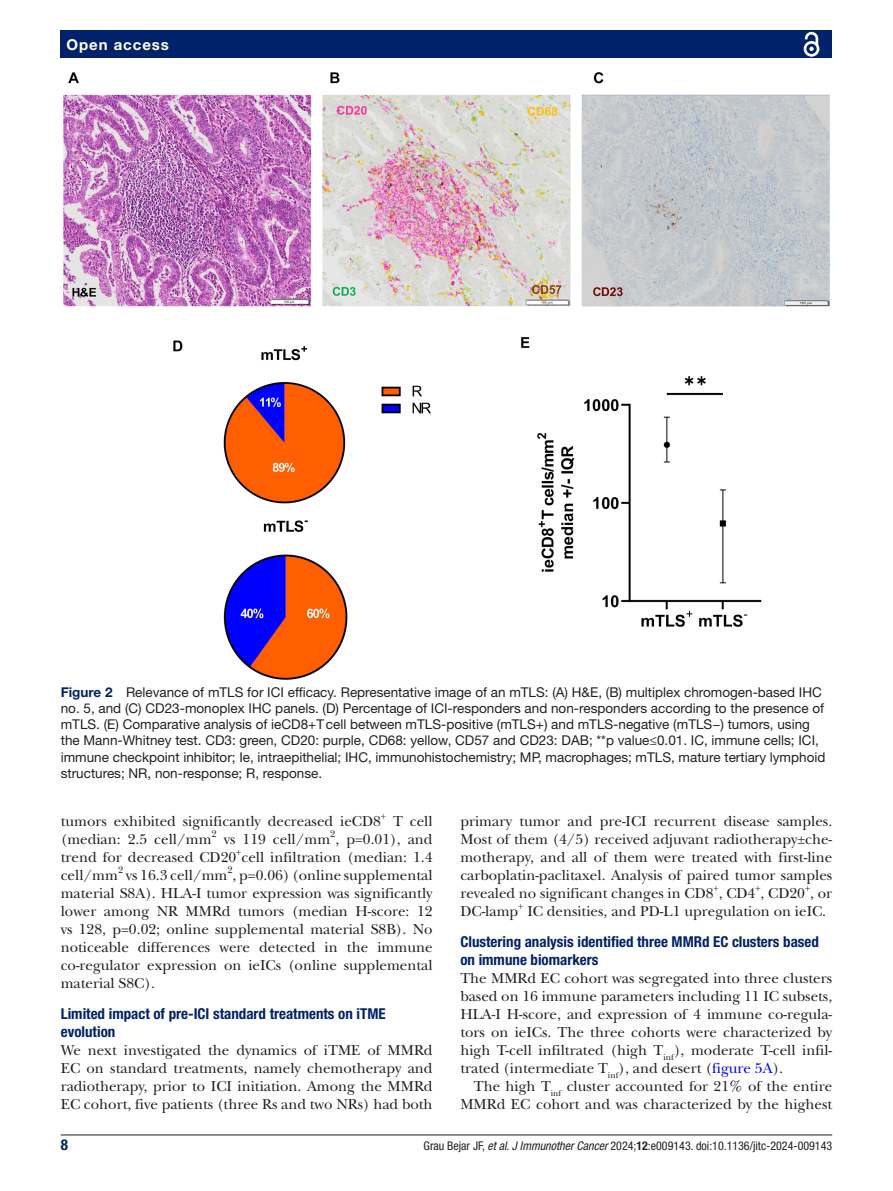
<style>
.page{position:relative;width:893px;height:1191px;background:#fff}
.page>*{position:absolute;margin:0;border:0;box-sizing:border-box;transform-origin:0 0}
.t1{font:15px/18px "New Baskerville";color:#231f20;text-align:justify}
.t2{font:700 condensed 15px/18px "Helvetica Neue LT Std";color:#00226b}
.t3{font:700 15px "Helvetica Neue LT Std";letter-spacing:.065em;color:#fff}
.t4{font:13.5px/16.2px "Helvetica Neue LT Std";color:#231f20}
.t5{font:condensed 12px "Helvetica Neue LT Std";color:#231f20}
.t6{font:9.9px "New Baskerville";color:#231f20}
.s1{font-weight:700;color:#00226b}
.s2{color:#00f}
.s3{font-style:italic}
.s4{font-weight:700}
</style>
<div class="page">
<hr style="left:61px;top:1134px;width:771px;height:1px;background:#231f20">
<div style="left:61px;top:31px;width:771px;height:27px;background:#00226b"></div>
<svg style="left:803px;top:31px;width:17px;height:26px"></svg>
<img style="left:64px;top:73px;width:765px;height:606px">
<p class="t3" style="left:66px;top:35px;width:104px">Open access</p>
<p class="t4" style="left:61px;top:683px;width:766px"><span class="s1">Figure 2</span> Relevance of mTLS for ICI efficacy. Representative image of an mTLS: (A) H&amp;E, (B) multiplex chromogen-based IHC no. 5, and (C) CD23-monoplex IHC panels. (D) Percentage of ICI-responders and non-responders according to the presence of mTLS. (E) Comparative analysis of ieCD8+Tcell between mTLS-positive (mTLS+) and mTLS-negative (mTLS−) tumors, using the Mann-Whitney test. CD3: green, CD20: purple, CD68: yellow, CD57 and CD23: DAB; **p value≤0.01. IC, immune cells; ICI, immune checkpoint inhibitor; Ie, intraepithelial; IHC, immunohistochemistry; MP, macrophages; mTLS, mature tertiary lymphoid structures; NR, non-response; R, response.</p>
<p class="t1" style="left:61px;top:812px;width:322px">tumors exhibited significantly decreased ieCD8</p>
<p class="t6" style="left:381px;top:810px;width:7px">+</p>
<p class="t1" style="left:393px;top:812px;width:41px">T cell</p>
<p class="t1" style="left:61px;top:830px;width:152px">(median: 2.5 cell/mm</p>
<p class="t6" style="left:212px;top:828px;width:7px">2</p>
<p class="t1" style="left:224px;top:830px;width:210px">vs 119 cell/mm , p=0.01), and</p>
<p class="t6" style="left:330px;top:828px;width:7px">2</p>
<p class="t1" style="left:61px;top:848px;width:373px">trend for decreased CD20 cell infiltration (median: 1.4</p>
<p class="t6" style="left:236px;top:846px;width:7px">+</p>
<p class="t6" style="left:227px;top:864px;width:7px">2</p>
<p class="t1" style="left:61px;top:884px;width:373px">material S8A). HLA-I tumor expression was significantly lower among NR MMRd tumors (median H-score: 12 vs 128, p=0.02; online supplemental material S8B). No noticeable differences were detected in the immune co-regulator expression on ieICs (online supplemental material S8C).</p>
<p class="t2" style="left:61px;top:1004px;width:326px">Limited impact of pre-ICI standard treatments on iTME evolution</p>
<p class="t1" style="left:61px;top:1041px;width:373px">We next investigated the dynamics of iTME of MMRd EC on standard treatments, namely chemotherapy and radiotherapy, prior to ICI initiation. Among the MMRd EC cohort, five patients (three Rs and two NRs) had both</p>
<p class="t1" style="left:61px;top:866px;width:59px">cell/mm</p>
<p class="t6" style="left:118px;top:864px;width:7px">2</p>
<p class="t1" style="left:126px;top:866px;width:308px">vs 16.3 cell/mm , p=0.06) (online supplemental</p>
<p class="t1" style="left:460px;top:812px;width:373px">primary tumor and pre-ICI recurrent disease samples.<br>Most of them (4/5) received adjuvant radiotherapy±che&shy;motherapy, and all of them were treated with first-line carboplatin-paclitaxel. Analysis of paired tumor samples revealed no significant changes in CD8<sup>+</sup>, CD4 , CD20 , or</p>
<p class="t6" style="left:755px;top:882px;width:7px">+</p>
<p class="t6" style="left:805px;top:882px;width:7px">+</p>
<p class="t1" style="left:460px;top:902px;width:59px">DC-lamp</p>
<p class="t6" style="left:518px;top:900px;width:7px">+</p>
<p class="t1" style="left:527px;top:902px;width:300px">IC densities, and PD-L1 upregulation on ieIC.</p>
<p class="t2" style="left:460px;top:932px;width:360px">Clustering analysis identified three MMRd EC clusters based on immune biomarkers</p>
<p class="t1" style="left:460px;top:969px;width:373px">The MMRd EC cohort was segregated into three clusters based on 16 immune parameters including 11 IC subsets, HLA-I H-score, and expression of 4 immune co-regula&shy;tors on ieICs. The three cohorts were characterized by high T-cell infiltrated (high T<sub>inf</sub>), moderate T-cell infil&shy;trated (intermediate T<sub>inf</sub>), and desert (<span class="s2">figure 5A</span>).</p>
<p class="t1" style="left:460px;top:1077px;width:373px;text-align:right">The high T<sub>inf</sub> cluster accounted for 21% of the entire<br>MMRd EC cohort and was characterized by the highest</p>
<p class="t2" style="left:61px;top:1135px;width:9px">8</p>
<p class="t5" style="left:424px;top:1138px;width:410px">Grau Bejar JF, <span class="s3">et al</span>. <span class="s3">J Immunother Cancer</span> 2024;<span class="s4">12</span>:e009143. doi:10.1136/jitc-2024-009143</p>
</div>
